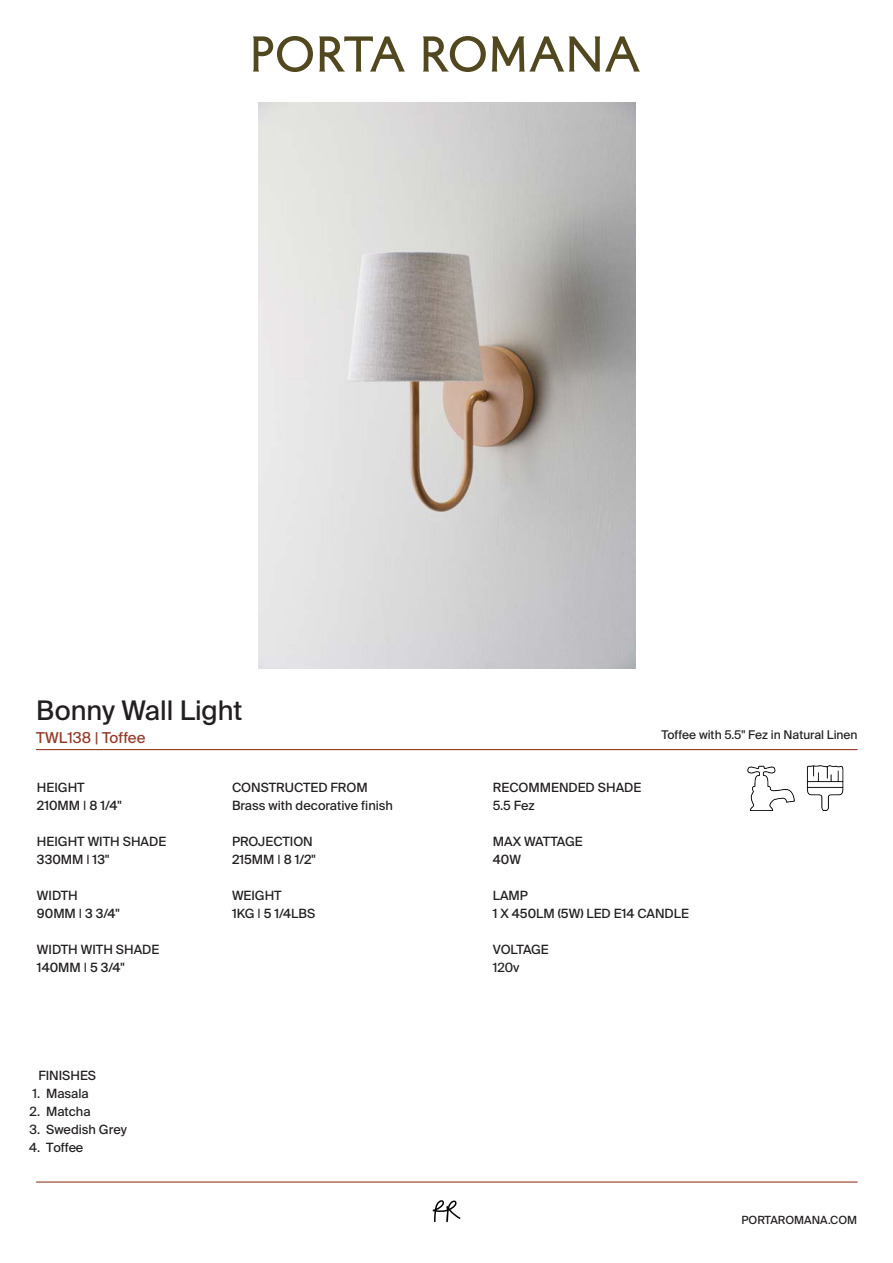
<style>
.page{position:relative;width:893px;height:1263px;background:#fff}
.page>*{position:absolute;margin:0;border:0;box-sizing:border-box;transform-origin:0 0}
.t1{font:27px "Suisse Intl";color:#231f20}
.t2{font:15px "Suisse Intl";color:#943b2a}
.t3{font:12.75px/18px "Suisse Intl";color:#231f20}
.t4{font:12px "Suisse Intl";color:#231f20}
.t5{font:11.25px "Suisse Intl";color:#231f20}
</style>
<div class="page">
<hr style="left:36px;top:749px;width:822px;height:1px;background:#943b2a">
<img style="left:258px;top:102px;width:377px;height:566px">
<svg style="left:253px;top:36px;width:60px;height:36px"></svg>
<svg style="left:319px;top:36px;width:86px;height:36px"></svg>
<svg style="left:423px;top:36px;width:63px;height:36px"></svg>
<svg style="left:492px;top:36px;width:148px;height:36px"></svg>
<svg style="left:433px;top:1200px;width:27px;height:22px"></svg>
<hr style="left:36px;top:1181px;width:822px;height:1px;background:#943b2a">
<img style="left:747px;top:766px;width:48px;height:44px">
<img style="left:806px;top:765px;width:38px;height:45px">
<h1 class="t1" style="left:36px;top:695px;width:208px">Bonny Wall Light</h1>
<p class="t2" style="left:36px;top:729px;width:111px">TWL138 | Toffee</p>
<p class="t4" style="left:661px;top:727px;width:198px">Toffee with 5.5" Fez in Natural Linen</p>
<p class="t3" style="left:37px;top:779px;width:86px">HEIGHT<br>210MM | 8 1/4"</p>
<p class="t3" style="left:37px;top:833px;width:131px">HEIGHT WITH SHADE<br>330MM | 13"</p>
<p class="t3" style="left:37px;top:887px;width:84px">WIDTH<br>90MM | 3 3/4"</p>
<p class="t3" style="left:37px;top:941px;width:124px">WIDTH WITH SHADE<br>140MM | 5 3/4"</p>
<p class="t3" style="left:38px;top:1067px;width:59px">FINISHES</p>
<p class="t3" style="left:32px;top:1085px;width:58px">1. Masala</p>
<p class="t3" style="left:30px;top:1103px;width:62px">2. Matcha</p>
<p class="t3" style="left:29px;top:1121px;width:99px">3. Swedish Grey</p>
<p class="t3" style="left:29px;top:1139px;width:56px">4. Toffee</p>
<p class="t3" style="left:232px;top:779px;width:163px">CONSTRUCTED FROM<br>Brass with decorative finish</p>
<p class="t3" style="left:232px;top:833px;width:85px">PROJECTION<br>215MM | 8 1/2"</p>
<p class="t3" style="left:232px;top:887px;width:85px">WEIGHT<br>1KG | 5 1/4LBS</p>
<p class="t3" style="left:493px;top:779px;width:150px">RECOMMENDED SHADE<br>5.5 Fez</p>
<p class="t3" style="left:493px;top:833px;width:91px">MAX WATTAGE<br>40W</p>
<p class="t3" style="left:493px;top:887px;width:198px">LAMP<br>1 X 450LM (5W) LED E14 CANDLE</p>
<p class="t3" style="left:493px;top:941px;width:57px">VOLTAGE<br>120v</p>
<p class="t5" style="left:741px;top:1213px;width:117px">PORTAROMANA.COM</p>
</div>
